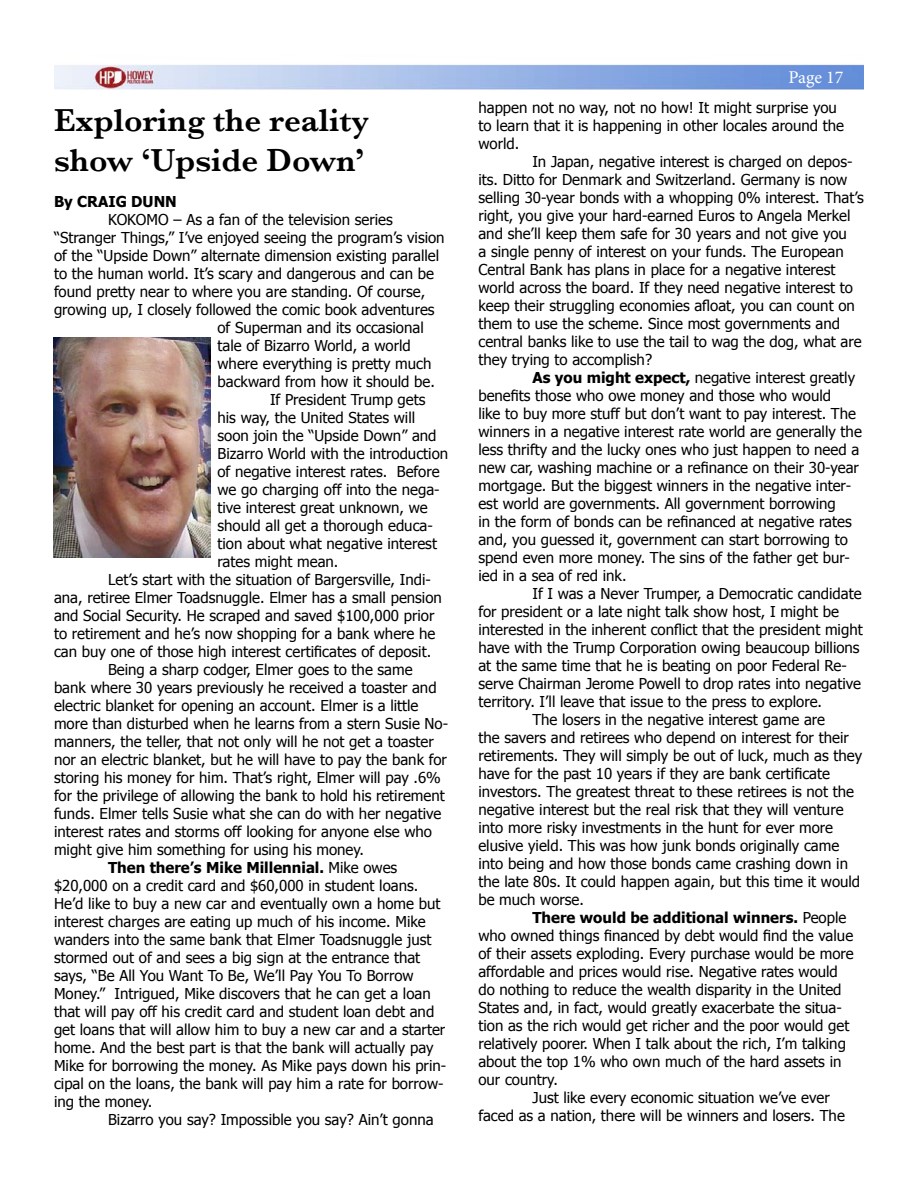
<style>
.page{position:relative;width:918px;height:1188px;background:#fff}
.page>*{position:absolute;margin:0;border:0;box-sizing:border-box;transform-origin:0 0}
.t1{font:600 33px/39.6px "Baskerville";color:#000}
.t2{font:18px "Minion Pro";letter-spacing:-.005em;color:#fff}
.t3{font:15px/18px "Tahoma";color:#000}
.t4{font:700 15px "Tahoma";color:#000}
.s1{font-weight:400}
.s2{font-weight:700}
</style>
<div class="page">
<img style="left:54px;top:64px;width:810px;height:26px">
<img style="left:54px;top:337px;width:157px;height:221px">
<h1 class="t1" style="left:54px;top:100px;width:316px">Exploring the reality show ‘Upside Down’</h1>
<p class="t4" style="left:54px;top:191px;width:124px">By CRAIG DUNN</p>
<p class="t3" style="left:108px;top:210px;width:286px">KOKOMO – As a fan of the television series</p>
<p class="t3" style="left:54px;top:228px;width:392px">“Stranger Things,” I’ve enjoyed seeing the program’s vision</p>
<p class="t3" style="left:54px;top:246px;width:387px">of the “Upside Down” alternate dimension existing parallel</p>
<p class="t3" style="left:54px;top:264px;width:381px">to the human world. It’s scary and dangerous and can be</p>
<p class="t3" style="left:54px;top:282px;width:373px">found pretty near to where you are standing. Of course,</p>
<p class="t3" style="left:54px;top:300px;width:382px">growing up, I closely followed the comic book adventures</p>
<p class="t3" style="left:218px;top:318px;width:208px">of Superman and its occasional</p>
<p class="t3" style="left:218px;top:336px;width:195px">tale of Bizarro World, a world</p>
<p class="t3" style="left:218px;top:354px;width:215px">where everything is pretty much</p>
<p class="t3" style="left:218px;top:372px;width:219px">backward from how it should be.</p>
<p class="t3" style="left:270px;top:390px;width:157px">If President Trump gets</p>
<p class="t3" style="left:218px;top:408px;width:199px">his way, the United States will</p>
<p class="t3" style="left:218px;top:426px;width:221px">soon join the “Upside Down” and</p>
<p class="t3" style="left:218px;top:444px;width:232px">Bizarro World with the introduction</p>
<p class="t3" style="left:218px;top:462px;width:224px">of negative interest rates. Before</p>
<p class="t3" style="left:218px;top:480px;width:224px">we go charging off into the nega-</p>
<p class="t3" style="left:218px;top:498px;width:212px">tive interest great unknown, we</p>
<p class="t3" style="left:218px;top:516px;width:217px">should all get a thorough educa-</p>
<p class="t3" style="left:218px;top:534px;width:221px">tion about what negative interest</p>
<p class="t3" style="left:218px;top:552px;width:122px">rates might mean.</p>
<p class="t3" style="left:108px;top:570px;width:324px">Let’s start with the situation of Bargersville, Indi-</p>
<p class="t3" style="left:54px;top:588px;width:389px">ana, retiree Elmer Toadsnuggle. Elmer has a small pension</p>
<p class="t3" style="left:54px;top:606px;width:382px">and Social Security. He scraped and saved $100,000 prior</p>
<p class="t3" style="left:54px;top:624px;width:383px">to retirement and he’s now shopping for a bank where he</p>
<p class="t3" style="left:54px;top:642px;width:379px">can buy one of those high interest certificates of deposit.</p>
<p class="t3" style="left:108px;top:660px;width:306px">Being a sharp codger, Elmer goes to the same</p>
<p class="t3" style="left:54px;top:678px;width:384px">bank where 30 years previously he received a toaster and</p>
<p class="t3" style="left:54px;top:696px;width:366px">electric blanket for opening an account. Elmer is a little</p>
<p class="t3" style="left:54px;top:714px;width:396px">more than disturbed when he learns from a stern Susie No-</p>
<p class="t3" style="left:54px;top:732px;width:381px">manners, the teller, that not only will he not get a toaster</p>
<p class="t3" style="left:54px;top:750px;width:395px">nor an electric blanket, but he will have to pay the bank for</p>
<p class="t3" style="left:54px;top:768px;width:388px">storing his money for him. That’s right, Elmer will pay .6%</p>
<p class="t3" style="left:54px;top:786px;width:392px">for the privilege of allowing the bank to hold his retirement</p>
<p class="t3" style="left:54px;top:804px;width:389px">funds. Elmer tells Susie what she can do with her negative</p>
<p class="t3" style="left:54px;top:822px;width:380px">interest rates and storms off looking for anyone else who</p>
<p class="t3" style="left:54px;top:840px;width:312px">might give him something for using his money.</p>
<p class="t4" style="left:108px;top:857px;width:291px">Then there’s Mike Millennial. <span class="s1">Mike owes</span></p>
<p class="t3" style="left:54px;top:876px;width:366px">$20,000 on a credit card and $60,000 in student loans.</p>
<p class="t3" style="left:54px;top:894px;width:388px">He’d like to buy a new car and eventually own a home but</p>
<p class="t3" style="left:54px;top:912px;width:373px">interest charges are eating up much of his income. Mike</p>
<p class="t3" style="left:54px;top:930px;width:379px">wanders into the same bank that Elmer Toadsnuggle just</p>
<p class="t3" style="left:54px;top:948px;width:368px">stormed out of and sees a big sign at the entrance that</p>
<p class="t3" style="left:54px;top:966px;width:361px">says, “Be All You Want To Be, We’ll Pay You To Borrow</p>
<p class="t3" style="left:54px;top:984px;width:378px">Money.” Intrigued, Mike discovers that he can get a loan</p>
<p class="t3" style="left:54px;top:1002px;width:382px">that will pay off his credit card and student loan debt and</p>
<p class="t3" style="left:54px;top:1020px;width:393px">get loans that will allow him to buy a new car and a starter</p>
<p class="t3" style="left:54px;top:1038px;width:381px">home. And the best part is that the bank will actually pay</p>
<p class="t3" style="left:54px;top:1056px;width:394px">Mike for borrowing the money. As Mike pays down his prin-</p>
<p class="t3" style="left:54px;top:1074px;width:391px">cipal on the loans, the bank will pay him a rate for borrow-</p>
<p class="t3" style="left:54px;top:1092px;width:100px">ing the money.</p>
<p class="t3" style="left:108px;top:1110px;width:327px">Bizarro you say? Impossible you say? Ain’t gonna</p>
<p class="t2" style="left:789px;top:65px;width:56px">Page 17</p>
<p class="t3" style="left:478px;top:98px;width:367px">happen not no way, not no how! It might surprise you to learn that it is happening in other locales around the world.</p>
<p class="t3" style="left:478px;top:152px;width:387px;text-indent:54px">In Japan, negative interest is charged on depos&shy;its. Ditto for Denmark and Switzerland. Germany is now selling 30-year bonds with a whopping 0% interest. That’s right, you give your hard-earned Euros to Angela Merkel and she’ll keep them safe for 30 years and not give you<br>a single penny of interest on your funds. The European Central Bank has plans in place for a negative interest world across the board. If they need negative interest to keep their struggling economies afloat, you can count on them to use the scheme. Since most governments and central banks like to use the tail to wag the dog, what are they trying to accomplish?</p>
<p class="t3" style="left:478px;top:368px;width:385px;text-indent:54px"><span class="s2">As you might expect,</span> negative interest greatly benefits those who owe money and those who would<br>like to buy more stuff but don’t want to pay interest. The winners in a negative interest rate world are generally the less thrifty and the lucky ones who just happen to need a new car, washing machine or a refinance on their 30-year mortgage. But the biggest winners in the negative inter&shy;est world are governments. All government borrowing<br>in the form of bonds can be refinanced at negative rates and, you guessed it, government can start borrowing to spend even more money. The sins of the father get bur&shy;ied in a sea of red ink.</p>
<p class="t3" style="left:532px;top:584px;width:331px">If I was a Never Trumper, a Democratic candidate</p>
<p class="t3" style="left:478px;top:602px;width:362px">for president or a late night talk show host, I might be</p>
<p class="t3" style="left:478px;top:620px;width:386px">interested in the inherent conflict that the president might</p>
<p class="t3" style="left:478px;top:638px;width:383px">have with the Trump Corporation owing beaucoup billions</p>
<p class="t3" style="left:478px;top:656px;width:370px">at the same time that he is beating on poor Federal Re-</p>
<p class="t3" style="left:478px;top:674px;width:384px">serve Chairman Jerome Powell to drop rates into negative</p>
<p class="t3" style="left:478px;top:692px;width:345px">territory. I’ll leave that issue to the press to explore.</p>
<p class="t3" style="left:532px;top:710px;width:294px">The losers in the negative interest game are</p>
<p class="t3" style="left:478px;top:728px;width:372px">the savers and retirees who depend on interest for their</p>
<p class="t3" style="left:478px;top:746px;width:385px">retirements. They will simply be out of luck, much as they</p>
<p class="t3" style="left:478px;top:764px;width:353px">have for the past 10 years if they are bank certificate</p>
<p class="t3" style="left:478px;top:782px;width:377px">investors. The greatest threat to these retirees is not the</p>
<p class="t3" style="left:478px;top:800px;width:367px">negative interest but the real risk that they will venture</p>
<p class="t3" style="left:478px;top:818px;width:356px">into more risky investments in the hunt for ever more</p>
<p class="t3" style="left:478px;top:836px;width:362px">elusive yield. This was how junk bonds originally came</p>
<p class="t3" style="left:478px;top:854px;width:371px">into being and how those bonds came crashing down in</p>
<p class="t3" style="left:478px;top:872px;width:383px">the late 80s. It could happen again, but this time it would</p>
<p class="t3" style="left:478px;top:890px;width:107px">be much worse.</p>
<p class="t4" style="left:532px;top:907px;width:315px">There would be additional winners. <span class="s1">People</span></p>
<p class="t3" style="left:478px;top:926px;width:376px">who owned things financed by debt would find the value</p>
<p class="t3" style="left:478px;top:944px;width:377px">of their assets exploding. Every purchase would be more</p>
<p class="t3" style="left:478px;top:962px;width:361px">affordable and prices would rise. Negative rates would</p>
<p class="t3" style="left:478px;top:980px;width:365px">do nothing to reduce the wealth disparity in the United</p>
<p class="t3" style="left:478px;top:998px;width:365px">States and, in fact, would greatly exacerbate the situa-</p>
<p class="t3" style="left:478px;top:1016px;width:372px">tion as the rich would get richer and the poor would get</p>
<p class="t3" style="left:478px;top:1034px;width:369px">relatively poorer. When I talk about the rich, I’m talking</p>
<p class="t3" style="left:478px;top:1052px;width:365px">about the top 1% who own much of the hard assets in</p>
<p class="t3" style="left:478px;top:1070px;width:81px">our country.</p>
<p class="t3" style="left:532px;top:1088px;width:299px">Just like every economic situation we’ve ever</p>
<p class="t3" style="left:478px;top:1106px;width:368px">faced as a nation, there will be winners and losers. The</p>
</div>
